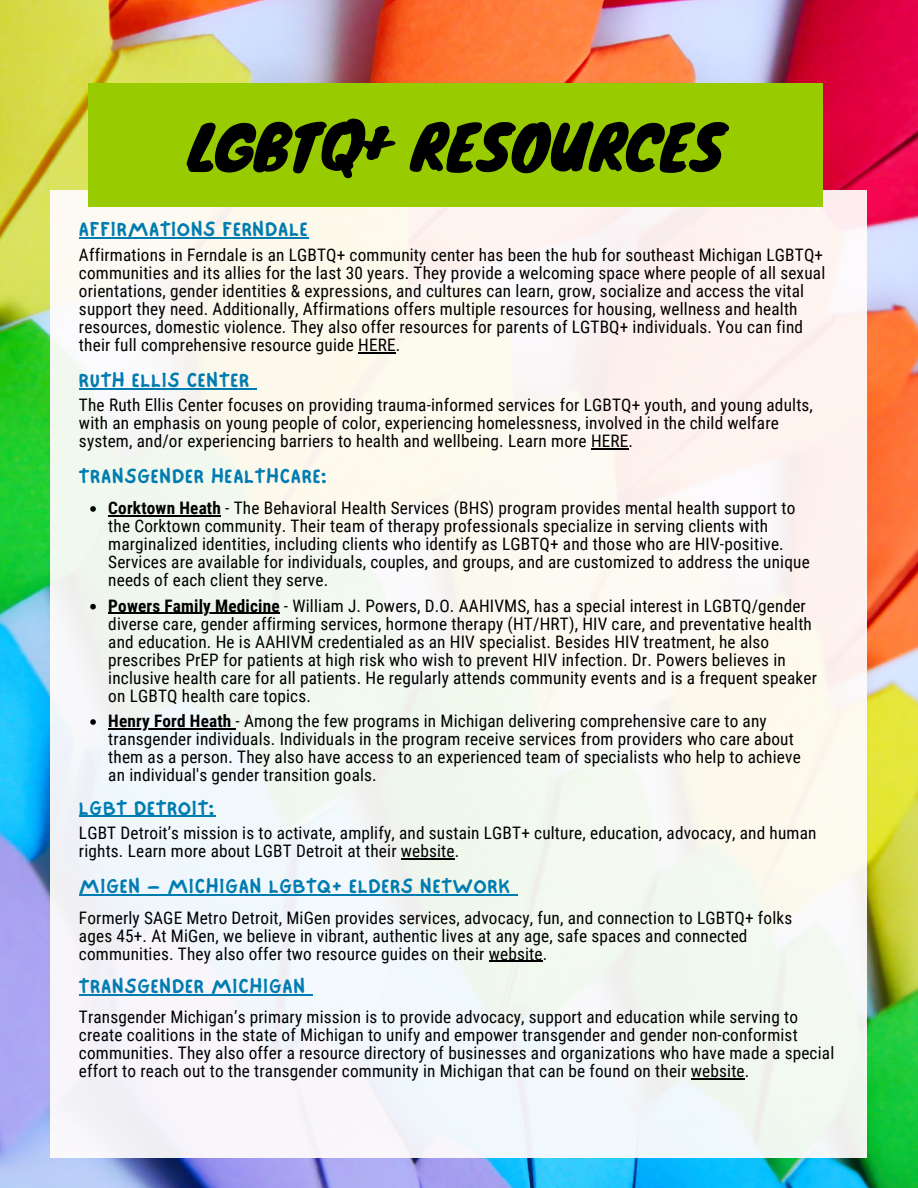
<style>
.page{position:relative;width:918px;height:1188px;background:#fff}
.page>*{position:absolute;margin:0;border:0;box-sizing:border-box;transform-origin:0 0}
.t1{font:60px "Knewave";color:#000}
.t2{font:21px "NF One Little Font Bold";letter-spacing:.05em;color:#007cb1}
.t3{font:17.25px/18px "Roboto Condensed";letter-spacing:.01em;color:#000}
.s1{font-weight:700}
</style>
<div class="page">
<img style="left:0;top:0;width:918px;height:1188px">
<div style="left:51px;top:190px;width:816px;height:967px;background:linear-gradient(to right,#f2f7f5,#faf7ef)"></div>
<hr style="left:79px;top:237px;width:230px;height:1px;background:#007cb1">
<div style="left:89px;top:83px;width:734px;height:124px;background:#9c0"></div>
<hr style="left:79px;top:388px;width:171px;height:1px;background:#007cb1">
<hr style="left:79px;top:894px;width:432px;height:1px;background:#007cb1">
<hr style="left:358px;top:352px;width:38px;height:1px;background:#000">
<hr style="left:591px;top:449px;width:38px;height:1px;background:#000">
<hr style="left:691px;top:1079px;width:54px;height:1px;background:#000">
<svg style="left:90px;top:506px;width:6px;height:6px"></svg>
<hr style="left:108px;top:515px;width:113px;height:1px;background:#000">
<svg style="left:90px;top:604px;width:6px;height:5px"></svg>
<hr style="left:108px;top:613px;width:172px;height:1px;background:#000">
<svg style="left:90px;top:719px;width:6px;height:6px"></svg>
<hr style="left:108px;top:728px;width:124px;height:1px;background:#000">
<hr style="left:79px;top:816px;width:136px;height:1px;background:#007cb1">
<hr style="left:401px;top:858px;width:54px;height:2px;background:#000">
<hr style="left:79px;top:994px;width:227px;height:1px;background:#007cb1">
<hr style="left:489px;top:961px;width:54px;height:1px;background:#000">
<h1 class="t1" style="left:188px;top:99px;width:538px">LGBTQ+ RESOURCES</h1>
<p class="t2" style="left:79px;top:217px;width:230px">AFFIRMATIONS FERNDALE</p>
<p class="t3" style="left:79px;top:246px;width:748px">Affirmations in Ferndale is an LGBTQ+ community center has been the hub for southeast Michigan LGBTQ+ communities and its allies for the last 30 years. They provide a welcoming space where people of all sexual orientations, gender identities &amp; expressions, and cultures can learn, grow, socialize and access the vital support they need. Additionally, Affirmations offers multiple resources for housing, wellness and health resources, domestic violence. They also offer resources for parents of LGTBQ+ individuals. You can find their full comprehensive resource guide HERE.</p>
<p class="t2" style="left:79px;top:367px;width:171px">RUTH ELLIS CENTER</p>
<p class="t3" style="left:79px;top:397px;width:736px">The Ruth Ellis Center focuses on providing trauma-informed services for LGBTQ+ youth, and young adults, with an emphasis on young people of color, experiencing homelessness, involved in the child welfare system, and/or experiencing barriers to health and wellbeing. Learn more HERE.</p>
<p class="t2" style="left:79px;top:464px;width:249px">TRANSGENDER HEALTHCARE:</p>
<p class="t3" style="left:108px;top:499px;width:703px"><span class="s1">Corktown Heath</span> - The Behavioral Health Services (BHS) program provides mental health support to the Corktown community. Their team of therapy professionals specialize in serving clients with marginalized identities, including clients who identify as LGBTQ+ and those who are HIV-positive.<br>Services are available for individuals, couples, and groups, and are customized to address the unique needs of each client they serve.</p>
<p class="t3" style="left:108px;top:597px;width:710px"><span class="s1">Powers Family Medicine</span> - William J. Powers, D.O. AAHIVMS, has a special interest in LGBTQ/gender diverse care, gender affirming services, hormone therapy (HT/HRT), HIV care, and preventative health and education. He is AAHIVM credentialed as an HIV specialist. Besides HIV treatment, he also prescribes PrEP for patients at high risk who wish to prevent HIV infection. Dr. Powers believes in inclusive health care for all patients. He regularly attends community events and is a frequent speaker on LGBTQ health care topics.</p>
<p class="t3" style="left:108px;top:712px;width:694px"><span class="s1">Henry Ford Heath</span> - Among the few programs in Michigan delivering comprehensive care to any transgender individuals. Individuals in the program receive services from providers who care about them as a person. They also have access to an experienced team of specialists who help to achieve an individual's gender transition goals.</p>
<p class="t2" style="left:79px;top:795px;width:137px">LGBT DETROIT:</p>
<p class="t3" style="left:79px;top:824px;width:739px">LGBT Detroit’s mission is to activate, amplify, and sustain LGBT+ culture, education, advocacy, and human rights. Learn more about LGBT Detroit at their website.</p>
<p class="t2" style="left:79px;top:874px;width:432px">MIGEN – MICHIGAN LGBTQ+ ELDERS NETWORK</p>
<p class="t3" style="left:79px;top:909px;width:715px">Formerly SAGE Metro Detroit, MiGen provides services, advocacy, fun, and connection to LGBTQ+ folks ages 45+. At MiGen, we believe in vibrant, authentic lives at any age, safe spaces and connected communities. They also offer two resource guides on their website.</p>
<p class="t2" style="left:79px;top:974px;width:227px">TRANSGENDER MICHIGAN</p>
<p class="t3" style="left:79px;top:1009px;width:757px">Transgender Michigan’s primary mission is to provide advocacy, support and education while serving to create coalitions in the state of Michigan to unify and empower transgender and gender non-conformist communities. They also offer a resource directory of businesses and organizations who have made a special effort to reach out to the transgender community in Michigan that can be found on their website.</p>
</div>
